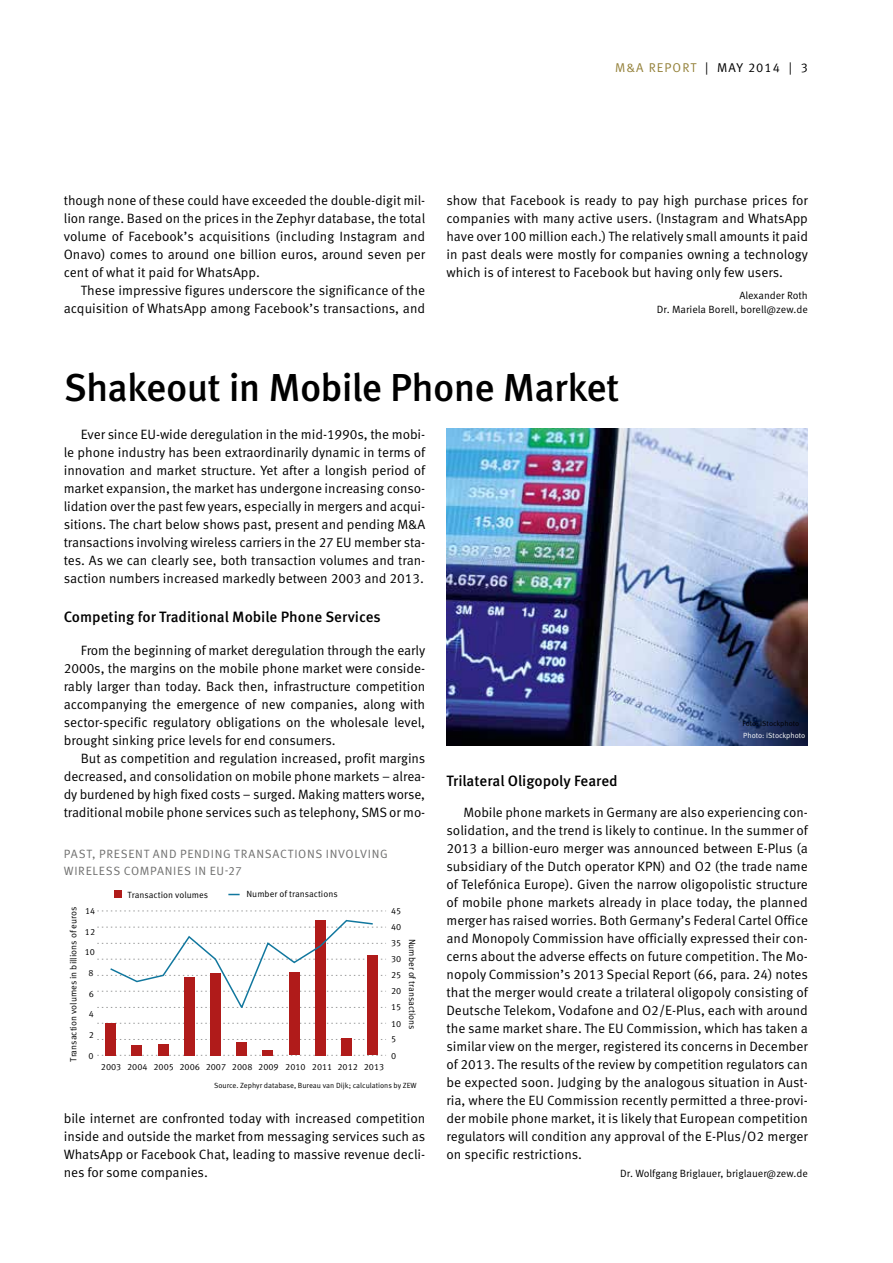
<style>
.page{position:relative;width:893px;height:1263px;background:#fff}
.page>*{position:absolute;margin:0;border:0;box-sizing:border-box;transform-origin:0 0}
.t1{font:500 39px "Meta Pro";letter-spacing:-.02em;color:#000}
.t2{font:500 15px "Meta Pro";color:#000}
.t3{font:13.5px/18px "Meta Pro";letter-spacing:-.005em;color:#000;text-align:justify}
.t4{font:12.75px "Meta Pro";letter-spacing:.08em;color:#000}
.t5{font:12px/17.2px "Meta Pro";letter-spacing:.055em;color:#6f6f6e}
.t6{font:10.5px/13.5px "Meta Pro";color:#000;text-align:right}
.t7{font:9px "Meta Pro";color:#000}
.t8{font:7.5px "Meta Pro";color:#000}
.t9{font:7.5px "Meta Pro";color:#fff}
.s1{color:#94813a}
</style>
<div class="page">
<img style="left:446px;top:428px;width:362px;height:317px">
<svg style="left:97px;top:910px;width:289px;height:1px"></svg>
<svg style="left:97px;top:1023px;width:289px;height:1px"></svg>
<svg style="left:97px;top:1039px;width:289px;height:1px"></svg>
<svg style="left:97px;top:1055px;width:289px;height:1px"></svg>
<div style="left:106px;top:1023px;width:10px;height:32px;background:#b01b1a"></div>
<div style="left:132px;top:1045px;width:10px;height:10px;background:#b01b1a"></div>
<div style="left:158px;top:1044px;width:10px;height:11px;background:#b01b1a"></div>
<div style="left:184px;top:977px;width:11px;height:78px;background:#b01b1a"></div>
<div style="left:210px;top:973px;width:10px;height:82px;background:#b01b1a"></div>
<div style="left:237px;top:1042px;width:10px;height:13px;background:#b01b1a"></div>
<div style="left:263px;top:1050px;width:10px;height:5px;background:#b01b1a"></div>
<div style="left:289px;top:972px;width:10px;height:83px;background:#b01b1a"></div>
<div style="left:315px;top:920px;width:10px;height:135px;background:#b01b1a"></div>
<div style="left:341px;top:1038px;width:10px;height:17px;background:#b01b1a"></div>
<div style="left:368px;top:955px;width:10px;height:100px;background:#b01b1a"></div>
<svg style="left:97px;top:919px;width:289px;height:92px"></svg>
<div style="left:114px;top:890px;width:7px;height:8px;background:#b01b1a"></div>
<svg style="left:228px;top:894px;width:12px;height:1px"></svg>
<p class="t4" style="left:615px;top:60px;width:194px"><span class="s1">M&amp;A REPORT</span> | MAY 2014 | 3</p>
<p class="t3" style="left:64px;top:192px;width:363px">though none of these could have exceeded the double-digit mil&shy;lion range. Based on the prices in the Zephyr database, the total volume of Facebook’s acquisitions (including Instagram and Onavo) comes to around one billion euros, around seven per cent of what it paid for WhatsApp.</p>
<p class="t3" style="left:64px;top:282px;width:363px;text-align:right">These impressive figures underscore the significance of the acquisition of WhatsApp among Facebook’s transactions, and</p>
<p class="t3" style="left:446px;top:192px;width:363px">show that Facebook is ready to pay high purchase prices for companies with many active users. (Instagram and WhatsApp have over 100 million each.) The relatively small amounts it paid in past deals were mostly for companies owning a technology which is of interest to Facebook but having only few users.</p>
<p class="t6" style="left:657px;top:289px;width:153px">Alexander Roth<br>Dr. Mariela Borell, borell@zew.de</p>
<h1 class="t1" style="left:64px;top:363px;width:557px">Shakeout in Mobile Phone Market</h1>
<p class="t3" style="left:64px;top:426px;width:363px;text-indent:17px">Ever since EU-wide deregulation in the mid-1990s, the mobi&shy;le phone industry has been extraordinarily dynamic in terms of innovation and market structure. Yet after a longish period of market expansion, the market has undergone increasing conso&shy;lidation over the past few years, especially in mergers and acqui&shy;sitions. The chart below shows past, present and pending M&amp;A transactions involving wireless carriers in the 27 EU member sta&shy;tes. As we can clearly see, both transaction volumes and tran&shy;saction numbers increased markedly between 2003 and 2013.</p>
<p class="t2" style="left:64px;top:608px;width:318px">Competing for Traditional Mobile Phone Services</p>
<p class="t3" style="left:64px;top:642px;width:363px;text-indent:17px">From the beginning of market deregulation through the early 2000s, the margins on the mobile phone market were conside&shy;rably larger than today. Back then, infrastructure competition accompanying the emergence of new companies, along with sector-specific regulatory obligations on the wholesale level, brought sinking price levels for end consumers.</p>
<p class="t3" style="left:64px;top:750px;width:363px;text-indent:17px">But as competition and regulation increased, profit margins decreased, and consolidation on mobile phone markets – alrea&shy;dy burdened by high fixed costs – surged. Making matters worse, traditional mobile phone services such as telephony, SMS or mo-</p>
<p class="t8" style="left:742px;top:718px;width:58px">Foto: iStockphoto</p>
<p class="t9" style="left:743px;top:730px;width:64px">Photo: iStockphoto</p>
<p class="t2" style="left:446px;top:771px;width:173px">Trilateral Oligopoly Feared</p>
<p class="t3" style="left:446px;top:804px;width:363px;text-indent:17px">Mobile phone markets in Germany are also experiencing con&shy;solidation, and the trend is likely to continue. In the summer of 2013 a billion-euro merger was announced between E-Plus (a subsidiary of the Dutch operator KPN) and O2 (the trade name of Telefónica Europe). Given the narrow oligopolistic structure of mobile phone markets already in place today, the planned merger has raised worries. Both Germany’s Federal Cartel Office and Monopoly Commission have officially expressed their con&shy;cerns about the adverse effects on future competition. The Mo&shy;nopoly Commission’s 2013 Special Report (66, para. 24) notes that the merger would create a trilateral oligopoly consisting of Deutsche Telekom, Vodafone and O2/E-Plus, each with around the same market share. The EU Commission, which has taken a similar view on the merger, registered its concerns in December of 2013. The results of the review by competition regulators can be expected soon. Judging by the analogous situation in Aust&shy;ria, where the EU Commission recently permitted a three-provi&shy;der mobile phone market, it is likely that European competition regulators will condition any approval of the E-Plus/O2 merger on specific restrictions.</p>
<p class="t6" style="left:620px;top:1167px;width:189px">Dr. Wolfgang Briglauer, briglauer@zew.de</p>
<p class="t5" style="left:64px;top:845px;width:325px">PAST, PRESENT AND PENDING TRANSACTIONS INVOLVING<br>WIRELESS COMPANIES IN EU-27</p>
<p class="t7" style="left:128px;top:889px;width:82px">Transaction volumes</p>
<p class="t7" style="left:246px;top:888px;width:93px">Number of transactions</p>
<p class="t7" style="left:68px;top:1061px;width:156px;rotate:-90deg">Transaction volumes in billions of euros</p>
<p class="t7" style="left:85px;top:905px;width:12px">14</p>
<p class="t7" style="left:391px;top:905px;width:12px">45</p>
<p class="t7" style="left:391px;top:921px;width:12px">40</p>
<p class="t7" style="left:85px;top:926px;width:12px">12</p>
<p class="t7" style="left:418px;top:938px;width:93px;rotate:90deg">Number of transactions</p>
<p class="t7" style="left:391px;top:937px;width:12px">35</p>
<p class="t7" style="left:85px;top:946px;width:12px">10</p>
<p class="t7" style="left:391px;top:953px;width:12px">30</p>
<p class="t7" style="left:89px;top:967px;width:7px">8</p>
<p class="t7" style="left:391px;top:969px;width:12px">25</p>
<p class="t7" style="left:391px;top:986px;width:12px">20</p>
<p class="t7" style="left:89px;top:988px;width:7px">6</p>
<p class="t7" style="left:391px;top:1001px;width:12px">15</p>
<p class="t7" style="left:89px;top:1008px;width:7px">4</p>
<p class="t7" style="left:391px;top:1018px;width:12px">10</p>
<p class="t7" style="left:89px;top:1029px;width:7px">2</p>
<p class="t7" style="left:391px;top:1033px;width:7px">5</p>
<p class="t7" style="left:89px;top:1050px;width:7px">0</p>
<p class="t7" style="left:391px;top:1050px;width:7px">0</p>
<p class="t7" style="left:101px;top:1061px;width:285px">2003 2004 2005 2006 2007 2008 2009 2010 2011 2012 2013</p>
<p class="t8" style="left:214px;top:1081px;width:204px">Source. Zephyr database, Bureau van Dijk; calculations by ZEW</p>
<p class="t3" style="left:64px;top:1110px;width:363px">bile internet are confronted today with increased competition inside and outside the market from messaging services such as WhatsApp or Facebook Chat, leading to massive revenue decli&shy;nes for some companies.</p>
</div>
